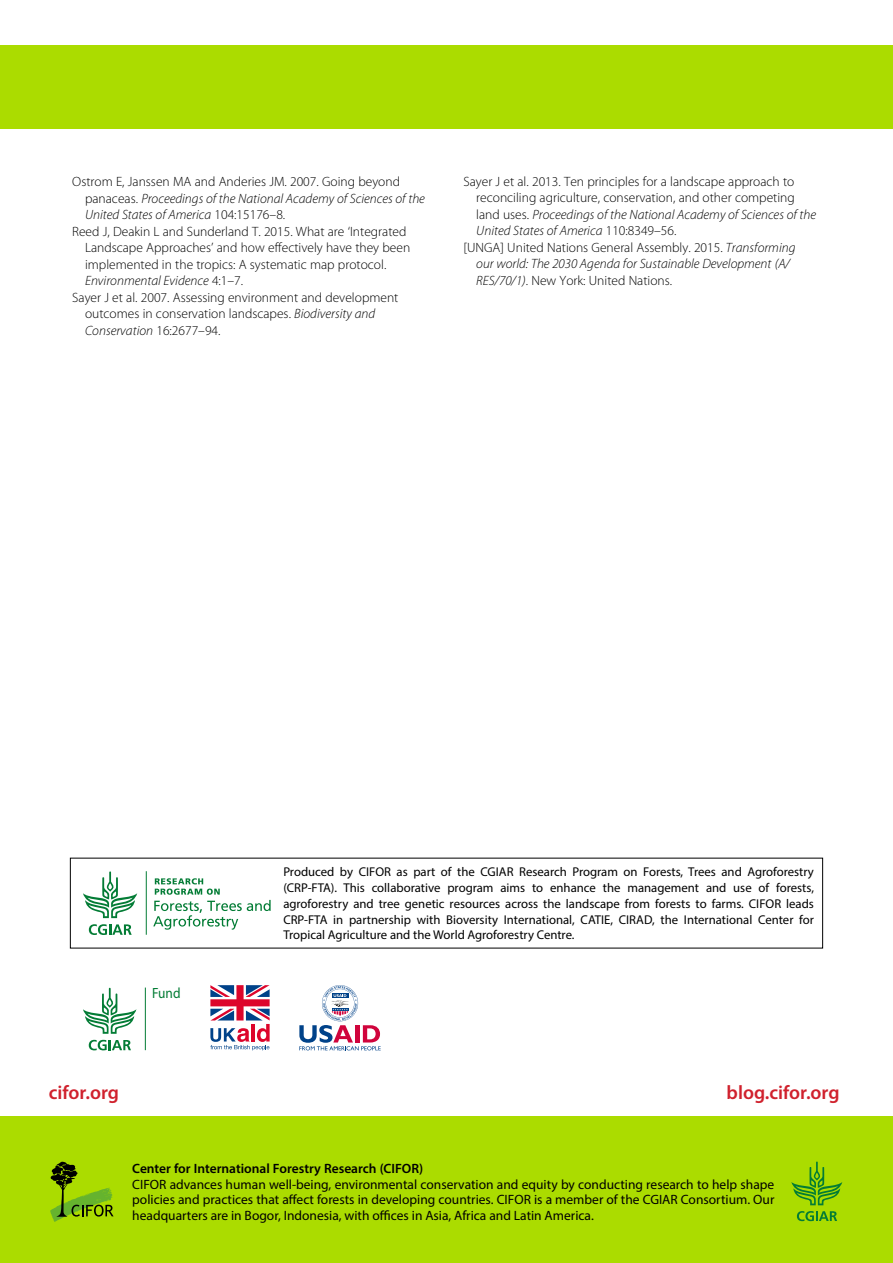
<style>
.page{position:relative;width:893px;height:1263px;background:#fff}
.page>*{position:absolute;margin:0;border:0;box-sizing:border-box;transform-origin:0 0}
.t1{font:600 19.5px "Myriad Pro";color:#d0212d}
.t2{font:14.85px "Myriad Pro";color:#037c35;scale:.9 1}
.t3{font:300 13.5px "Myriad Pro";color:#000}
.t4{font:italic 300 13.5px "Myriad Pro";color:#000}
.t5{font:13.5px/15.8px "Myriad Pro";color:#000;text-align:justify}
.t6{font:600 13.5px "Myriad Pro";color:#000}
.t7{font:12.75px/15.8px "Myriad Pro";color:#000;text-align:justify}
.s1{font-style:normal}
.s2{font-style:italic}
</style>
<div class="page">
<div style="left:0;top:45px;width:893px;height:84px;background:#abdc00"></div>
<div style="left:0;top:1116px;width:893px;height:147px;background:#abdc00"></div>
<svg style="left:50px;top:1162px;width:64px;height:60px"></svg>
<svg style="left:791px;top:1161px;width:51px;height:44px"></svg>
<svg style="left:797px;top:1211px;width:40px;height:10px"></svg>
<svg style="left:83px;top:871px;width:54px;height:47px"></svg>
<svg style="left:89px;top:924px;width:43px;height:11px"></svg>
<svg style="left:153px;top:878px;width:118px;height:52px"></svg>
<hr style="left:146px;top:871px;width:1px;height:64px;background:#037c35">
<svg style="left:83px;top:987px;width:53px;height:47px"></svg>
<svg style="left:89px;top:1040px;width:42px;height:10px"></svg>
<hr style="left:145px;top:987px;width:1px;height:63px;background:#037c35">
<svg style="left:210px;top:985px;width:60px;height:65px"></svg>
<svg style="left:299px;top:985px;width:82px;height:65px"></svg>
<p class="t3" style="left:72px;top:174px;width:329px">Ostrom E, Janssen MA and Anderies JM. 2007. Going beyond</p>
<p class="t4" style="left:85px;top:190px;width:341px"><span class="s1">panaceas.</span> Proceedings of the National Academy of Sciences of the</p>
<p class="t4" style="left:85px;top:206px;width:202px">United States of America <span class="s1">104:15176–8.</span></p>
<p class="t3" style="left:72px;top:224px;width:336px">Reed J, Deakin L and Sunderland T. 2015. What are ‘Integrated</p>
<p class="t3" style="left:85px;top:240px;width:327px">Landscape Approaches’ and how effectively have they been</p>
<p class="t3" style="left:85px;top:257px;width:303px">implemented in the tropics: A systematic map protocol.</p>
<p class="t4" style="left:85px;top:272px;width:160px">Environmental Evidence <span class="s1">4:1–7.</span></p>
<p class="t3" style="left:72px;top:290px;width:328px">Sayer J et al. 2007. Assessing environment and development</p>
<p class="t3" style="left:85px;top:306px;width:292px">outcomes in conservation landscapes. <span class="s2">Biodiversity and</span></p>
<p class="t4" style="left:85px;top:322px;width:137px">Conservation <span class="s1">16:2677–94.</span></p>
<p class="t3" style="left:463px;top:174px;width:332px">Sayer J et al. 2013. Ten principles for a landscape approach to</p>
<p class="t3" style="left:476px;top:191px;width:320px">reconciling agriculture, conservation, and other competing</p>
<p class="t4" style="left:476px;top:206px;width:341px"><span class="s1">land uses.</span> Proceedings of the National Academy of Sciences of the</p>
<p class="t4" style="left:476px;top:223px;width:202px">United States of America <span class="s1">110:8349–56.</span></p>
<p class="t3" style="left:463px;top:240px;width:334px">[UNGA] United Nations General Assembly. 2015. <span class="s2">Transforming</span></p>
<p class="t4" style="left:476px;top:256px;width:315px">our world: The 2030 Agenda for Sustainable Development (A/</p>
<p class="t3" style="left:476px;top:273px;width:197px"><span class="s2">RES/70/1)</span>. New York: United Nations.</p>
<p class="t2" style="left:152px;top:983px;width:33px">Fund</p>
<p class="t7" style="left:283px;top:864px;width:532px">Produced by CIFOR as part of the CGIAR Research Program on Forests, Trees and Agroforestry (CRP-FTA). This collaborative program aims to enhance the management and use of forests, agroforestry and tree genetic resources across the landscape from forests to farms. CIFOR leads CRP-FTA in partnership with Bioversity International, CATIE, CIRAD, the International Center for Tropical Agriculture and the World Agroforestry Centre.</p>
<h1 class="t1" style="left:49px;top:1080px;width:72px">cifor.org</h1>
<h1 class="t1" style="left:727px;top:1080px;width:114px">blog.cifor.org</h1>
<p class="t6" style="left:132px;top:1159px;width:292px">Center for International Forestry Research (CIFOR)</p>
<p class="t5" style="left:132px;top:1176px;width:644px">CIFOR advances human well-being, environmental conservation and equity by conducting research to help shape policies and practices that affect forests in developing countries. CIFOR is a member of the CGIAR Consortium. Our headquarters are in Bogor, Indonesia, with offices in Asia, Africa and Latin America.</p>
</div>
